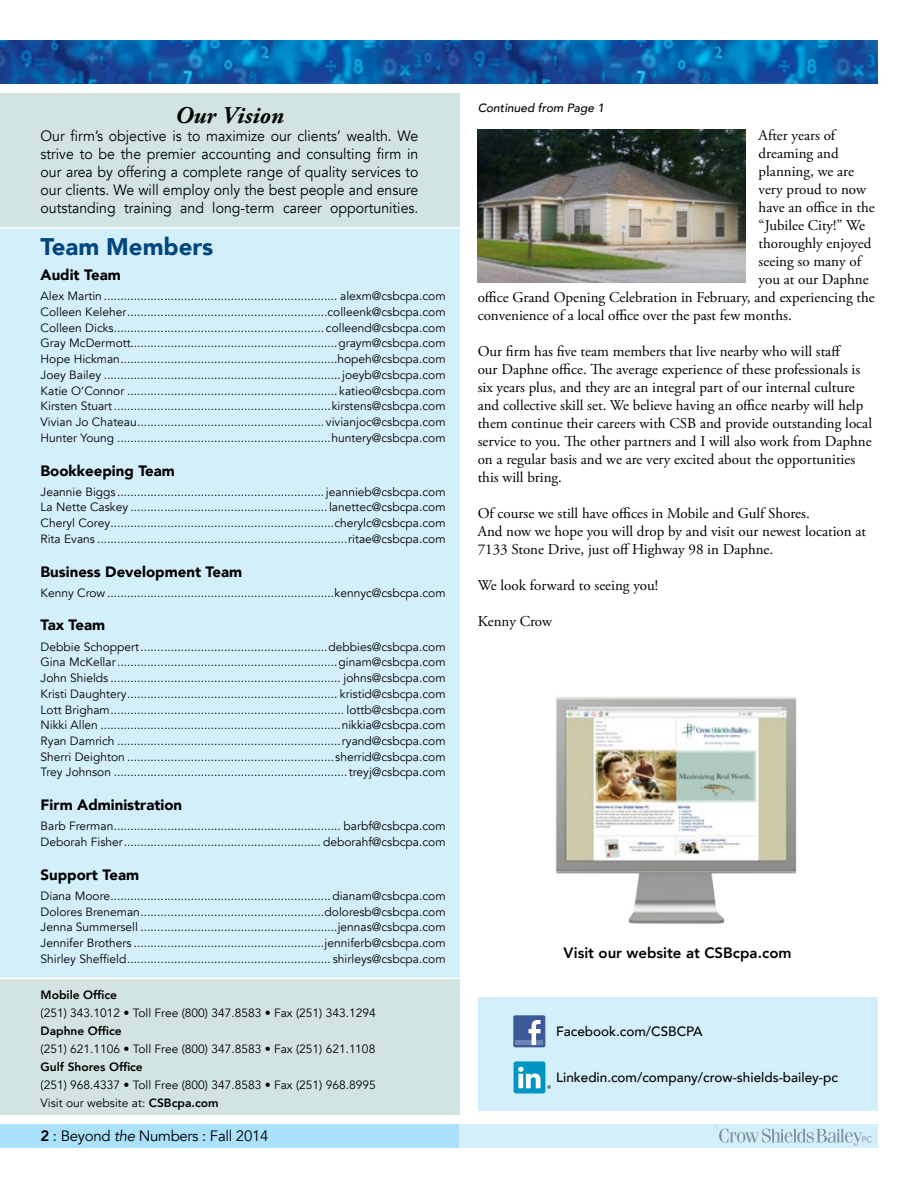
<style>
.page{position:relative;width:918px;height:1188px;background:#fff}
.page>*{position:absolute;margin:0;border:0;box-sizing:border-box;transform-origin:0 0}
.t1{font:900 24px "Avenir";color:#00467f}
.t2{font:italic 700 24px "Adobe Garamond Pro";color:#000}
.t3{font:15px/18px "Adobe Garamond Pro";color:#000}
.t4{font:15px/18px "Avenir";color:#000;text-align:justify;scale:.94 1}
.t5{font:900 15px "Avenir";color:#000}
.t6{font:15px "Avenir";letter-spacing:-.02em;color:#000}
.t7{font:800 15px "Avenir";color:#000}
.t8{font:500 13.5px "Avenir";color:#000}
.t9{font:12px/15.8px "Avenir";color:#000;text-align:justify}
.t10{font:800 12px "Avenir";color:#000}
.t11{font:italic 500 12px "Avenir";color:#000}
.s1{font-weight:800}
.s2{font-style:italic}
</style>
<div class="page">
<img style="left:0;top:40px;width:878px;height:43px">
<div style="left:273px;top:1124px;width:605px;height:24px;background:#d4effc"></div>
<svg style="left:719px;top:1129px;width:153px;height:17px"></svg>
<img style="left:478px;top:129px;width:267px;height:154px">
<div style="left:0;top:1124px;width:459px;height:24px;background:#abe1fa"></div>
<div style="left:0;top:93px;width:459px;height:135px;background:#d1e4e1"></div>
<div style="left:0;top:228px;width:459px;height:756px;background:#d4effc"></div>
<div style="left:0;top:978px;width:459px;height:136px;background:#d1e4e1"></div>
<hr style="left:0;top:227px;width:462px;height:2px;background:#fff">
<hr style="left:0;top:978px;width:463px;height:1px;background:#fff">
<div style="left:478px;top:998px;width:400px;height:113px;background:#d4effc"></div>
<div style="left:513px;top:1015px;width:32px;height:32px;background:#3c5a98;border-radius:2px"></div>
<div style="left:516px;top:1040px;width:27px;height:5px;background:#6d85b3"></div>
<svg style="left:528px;top:1020px;width:13px;height:25px"></svg>
<div style="left:514px;top:1061px;width:31px;height:32px;background:#0096c1;border-radius:2px"></div>
<svg style="left:518px;top:1067px;width:23px;height:21px"></svg>
<svg style="left:547px;top:1085px;width:4px;height:4px"></svg>
<img style="left:555px;top:697px;width:242px;height:227px">
<h1 class="t2" style="left:175px;top:102px;width:110px">Our Vision</h1>
<p class="t4" style="left:41px;top:127px;width:404px">Our firm’s objective is to maximize our clients’ wealth. We strive to be the premier accounting and consulting firm in our area by offering a complete range of quality services to our clients. We will employ only the best people and ensure outstanding training and long-term career opportunities.</p>
<h1 class="t1" style="left:41px;top:226px;width:174px">Team Members</h1>
<p class="t5" style="left:41px;top:262px;width:82px">Audit Team</p>
<p class="t9" style="left:41px;top:288px;width:407px">Alex Martin ...................................................................... alexm@csbcpa.com Colleen Keleher............................................................colleenk@csbcpa.com Colleen Dicks............................................................... colleend@csbcpa.com Gray McDermott..............................................................graym@csbcpa.com Hope Hickman.................................................................hopeh@csbcpa.com Joey Bailey .......................................................................joeyb@csbcpa.com Katie O’Connor ............................................................... katieo@csbcpa.com Kirsten Stuart.................................................................kirstens@csbcpa.com Vivian Jo Chateau........................................................ vivianjoc@csbcpa.com Hunter Young ................................................................huntery@csbcpa.com</p>
<p class="t5" style="left:41px;top:457px;width:136px">Bookkeeping Team</p>
<p class="t9" style="left:41px;top:484px;width:407px">Jeannie Biggs .............................................................. jeannieb@csbcpa.com La Nette Caskey ...........................................................lanettec@csbcpa.com Cheryl Corey...................................................................cherylc@csbcpa.com Rita Evans ...........................................................................ritae@csbcpa.com</p>
<p class="t5" style="left:41px;top:559px;width:203px">Business Development Team</p>
<p class="t9" style="left:41px;top:585px;width:407px">Kenny Crow ....................................................................kennyc@csbcpa.com</p>
<p class="t5" style="left:41px;top:612px;width:66px">Tax Team</p>
<p class="t9" style="left:41px;top:639px;width:407px">Debbie Schoppert........................................................debbies@csbcpa.com Gina McKellar..................................................................ginam@csbcpa.com John Shields ..................................................................... johns@csbcpa.com Kristi Daughtery............................................................... kristid@csbcpa.com Lott Brigham...................................................................... lottb@csbcpa.com Nikki Allen ........................................................................nikkia@csbcpa.com Ryan Damrich ...................................................................ryand@csbcpa.com Sherri Deighton ..............................................................sherrid@csbcpa.com Trey Johnson ......................................................................treyj@csbcpa.com</p>
<p class="t5" style="left:41px;top:792px;width:143px">Firm Administration</p>
<p class="t9" style="left:41px;top:819px;width:407px">Barb Frerman.................................................................... barbf@csbcpa.com<br>Deborah Fisher........................................................... deborahf@csbcpa.com</p>
<p class="t5" style="left:41px;top:862px;width:100px">Support Team</p>
<p class="t9" style="left:41px;top:888px;width:407px">Diana Moore..................................................................dianam@csbcpa.com Dolores Breneman.......................................................doloresb@csbcpa.com Jenna Summersell ...........................................................jennas@csbcpa.com Jennifer Brothers .........................................................jenniferb@csbcpa.com Shirley Sheffield............................................................. shirleys@csbcpa.com</p>
<p class="t10" style="left:41px;top:985px;width:78px">Mobile Office</p>
<p class="t9" style="left:41px;top:1005px;width:337px">(251) 343.1012 • Toll Free (800) 347.8583 • Fax (251) 343.1294</p>
<p class="t10" style="left:41px;top:1021px;width:83px">Daphne Office</p>
<p class="t9" style="left:41px;top:1041px;width:336px">(251) 621.1106 • Toll Free (800) 347.8583 • Fax (251) 621.1108</p>
<p class="t10" style="left:41px;top:1057px;width:104px">Gulf Shores Office</p>
<p class="t9" style="left:41px;top:1076px;width:337px;line-height:18px">(251) 968.4337 • Toll Free (800) 347.8583 • Fax (251) 968.8995<br>Visit our website at: <span class="s1">CSBcpa.com</span></p>
<p class="t6" style="left:40px;top:1127px;width:229px"><span class="s1">2</span> : Beyond <span class="s2">the</span> Numbers : Fall 2014</p>
<p class="t11" style="left:478px;top:101px;width:128px">Continued from Page 1</p>
<p class="t3" style="left:759px;top:127px;width:78px">After years of</p>
<p class="t3" style="left:759px;top:145px;width:82px">dreaming and</p>
<p class="t3" style="left:759px;top:163px;width:97px">planning, we are</p>
<p class="t3" style="left:759px;top:181px;width:109px">very proud to now</p>
<p class="t3" style="left:759px;top:199px;width:118px">have an office in the</p>
<p class="t3" style="left:759px;top:217px;width:108px">“Jubilee City!” We</p>
<p class="t3" style="left:759px;top:235px;width:114px">thoroughly enjoyed</p>
<p class="t3" style="left:759px;top:253px;width:104px">seeing so many of</p>
<p class="t3" style="left:759px;top:271px;width:112px">you at our Daphne</p>
<p class="t3" style="left:478px;top:289px;width:399px">office Grand Opening Celebration in February, and experiencing the</p>
<p class="t3" style="left:478px;top:307px;width:316px">convenience of a local office over the past few months.</p>
<p class="t3" style="left:478px;top:343px;width:396px">Our firm has five team members that live nearby who will staff<br>our Daphne office. The average experience of these professionals is six years plus, and they are an integral part of our internal culture and collective skill set. We believe having an office nearby will help them continue their careers with CSB and provide outstanding local service to you. The other partners and I will also work from Daphne on a regular basis and we are very excited about the opportunities this will bring.</p>
<p class="t3" style="left:478px;top:505px;width:390px">Of course we still have offices in Mobile and Gulf Shores.<br>And now we hope you will drop by and visit our newest location at<br>7133 Stone Drive, just off Highway 98 in Daphne.</p>
<p class="t3" style="left:478px;top:577px;width:182px">We look forward to seeing you!</p>
<p class="t3" style="left:478px;top:613px;width:76px">Kenny Crow</p>
<p class="t7" style="left:564px;top:941px;width:229px">Visit our website at CSBcpa.com</p>
<p class="t8" style="left:556px;top:1020px;width:148px">Facebook.com/CSBCPA</p>
<p class="t8" style="left:556px;top:1066px;width:283px">Linkedin.com/company/crow-shields-bailey-pc</p>
</div>
